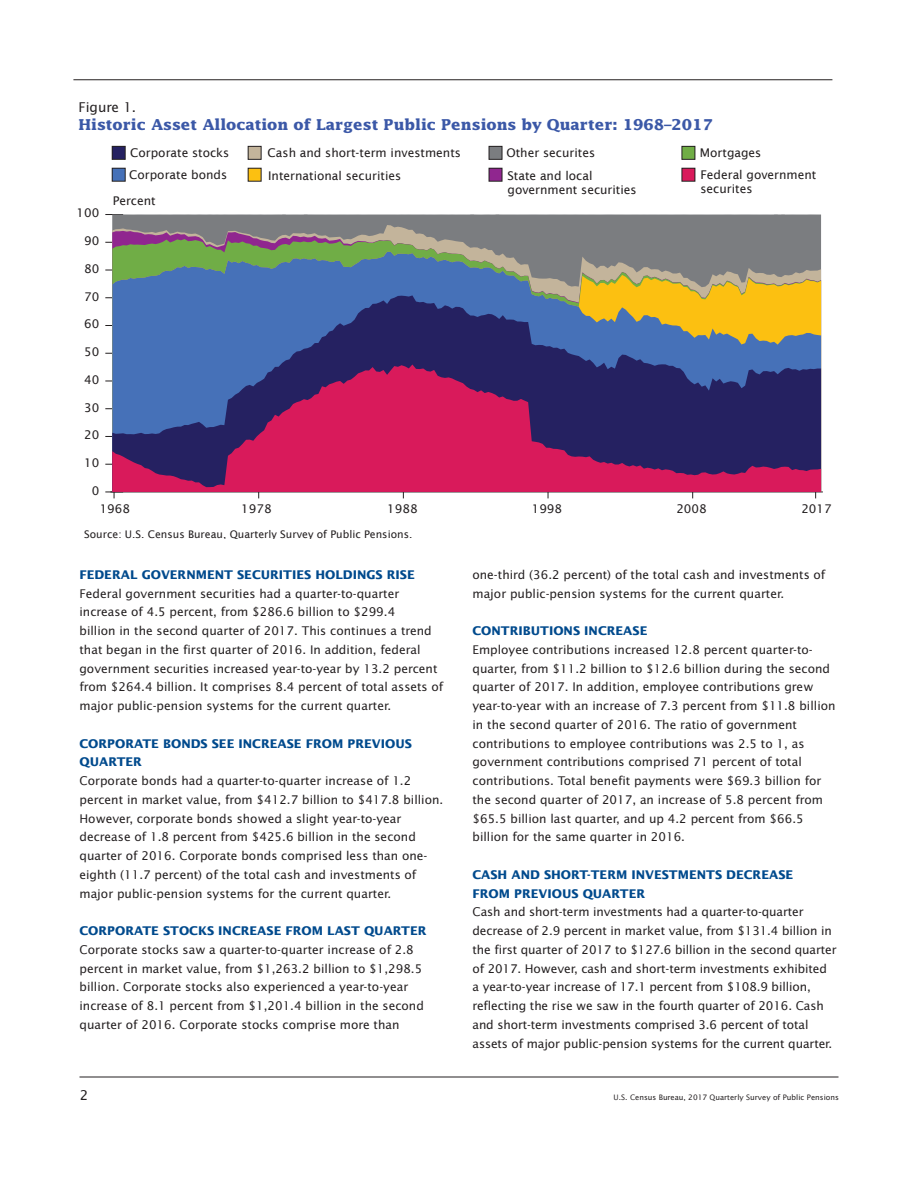
<style>
.page{position:relative;width:918px;height:1188px;background:#fff}
.page>*{position:absolute;margin:0;border:0;box-sizing:border-box;transform-origin:0 0}
.t1{font:700 15px "Lucida";color:#3b58a7}
.t2{font:13.5px "Lucida Sans Std";color:#231f20}
.t3{font:13.5px "Lucida Sans";color:#231f20}
.Subhead1{font:12px/18.8px "Lucida Sans";color:#231f20}
.body_text{font:12px/18.8px "Lucida Sans";color:#231f20}
.Subhead1-2{font:700 12px/18.8px "Lucida Sans";color:#004a8d}
.t4{font:10.5px "Lucida Sans";color:#231f20}
.t5{font:7.5px "Lucida Sans";color:#231f20}
</style>
<div class="page">
<hr style="left:80px;top:1077px;width:758px;height:1px;background:#231f20">
<hr style="left:73px;top:79px;width:759px;height:1px;background:#231f20">
<hr style="left:110px;top:492px;width:713px;height:1px;background:#231f20">
<svg style="left:105px;top:491px;width:18px;height:7px"></svg>
<svg style="left:112px;top:214px;width:709px;height:11px;background:#818285"></svg>
<div style="left:112px;top:225px;width:709px;height:6px;background:#7b7d80"></div>
<svg style="left:112px;top:231px;width:709px;height:8px;background:#877a85"></svg>
<svg style="left:112px;top:239px;width:709px;height:13px;background:#828674"></svg>
<svg style="left:112px;top:252px;width:709px;height:43px;background:#788c86"></svg>
<svg style="left:112px;top:295px;width:709px;height:70px;background:#5b6985"></svg>
<svg style="left:112px;top:365px;width:709px;height:127px;background:#782667"></svg>
<div style="left:112px;top:146px;width:13px;height:13px;background:#252161"></div>
<div style="left:112px;top:146px;width:13px;height:14px;border:1px solid #231f20"></div>
<div style="left:112px;top:168px;width:13px;height:13px;background:#4671b8"></div>
<div style="left:112px;top:168px;width:13px;height:13px;border:1px solid #231f20"></div>
<div style="left:248px;top:168px;width:13px;height:13px;background:#fcc011"></div>
<div style="left:248px;top:146px;width:13px;height:13px;background:#c3b49b"></div>
<div style="left:248px;top:146px;width:13px;height:14px;border:1px solid #231f20"></div>
<div style="left:489px;top:146px;width:13px;height:13px;background:#7b7d80"></div>
<div style="left:489px;top:146px;width:13px;height:14px;border:1px solid #231f20"></div>
<div style="left:489px;top:168px;width:13px;height:13px;background:#90268f"></div>
<div style="left:489px;top:168px;width:13px;height:13px;border:1px solid #231f20"></div>
<div style="left:682px;top:168px;width:13px;height:13px;background:#d91a5b"></div>
<div style="left:682px;top:168px;width:13px;height:13px;border:1px solid #231f20"></div>
<div style="left:682px;top:146px;width:13px;height:13px;background:#70ad46"></div>
<div style="left:682px;top:146px;width:13px;height:14px;border:1px solid #231f20"></div>
<p class="t2" style="left:78px;top:99px;width:59px">Figure 1.</p>
<p class="t1" style="left:78px;top:115px;width:636px">Historic Asset Allocation of Largest Public Pensions by Quarter: 1968–2017</p>
<p class="Subhead1" style="left:77px;top:204px;width:24px">100</p>
<p class="Subhead1" style="left:84px;top:231px;width:17px">90</p>
<p class="Subhead1" style="left:84px;top:259px;width:17px">80</p>
<p class="Subhead1" style="left:84px;top:287px;width:17px">70</p>
<p class="Subhead1" style="left:84px;top:315px;width:17px">60</p>
<p class="Subhead1" style="left:84px;top:342px;width:17px">50</p>
<p class="Subhead1" style="left:84px;top:370px;width:17px">40</p>
<p class="Subhead1" style="left:84px;top:398px;width:17px">30</p>
<p class="Subhead1" style="left:84px;top:426px;width:17px">20</p>
<p class="Subhead1" style="left:84px;top:453px;width:17px">10</p>
<p class="Subhead1" style="left:92px;top:481px;width:9px">0</p>
<p class="Subhead1" style="left:130px;top:143px;width:101px">Corporate stocks</p>
<p class="Subhead1" style="left:268px;top:141px;width:195px;line-height:22.6px">Cash and short-term investments<br>International securities</p>
<p class="Subhead1" style="left:507px;top:141px;width:90px;line-height:22.8px">Other securites<br>State and local</p>
<p class="Subhead1" style="left:508px;top:180px;width:131px">government securities</p>
<p class="Subhead1" style="left:129px;top:166px;width:99px">Corporate bonds</p>
<p class="Subhead1" style="left:113px;top:192px;width:44px">Percent</p>
<p class="Subhead1" style="left:700px;top:141px;width:118px;line-height:22px">Mortgages<br>Federal government</p>
<p class="Subhead1" style="left:700px;top:180px;width:54px">securites</p>
<p class="Subhead1" style="left:100px;top:500px;width:32px">1968</p>
<p class="Subhead1" style="left:241px;top:500px;width:32px">1978</p>
<p class="Subhead1" style="left:387px;top:500px;width:32px">1988</p>
<p class="Subhead1" style="left:532px;top:500px;width:32px">1998</p>
<p class="Subhead1" style="left:676px;top:500px;width:32px">2008</p>
<p class="Subhead1" style="left:801px;top:500px;width:32px">2017</p>
<p class="t4" style="left:84px;top:528px;width:330px">Source: U.S. Census Bureau, Quarterly Survey of Public Pensions.</p>
<p class="Subhead1-2" style="left:79px;top:566px;width:337px">FEDERAL GOVERNMENT SECURITIES HOLDINGS RISE</p>
<p class="body_text" style="left:79px;top:584px;width:365px">Federal government securities had a quarter-to-quarter increase of 4.5 percent, from $286.6 billion to $299.4<br>billion in the second quarter of 2017. This continues a trend that began in the first quarter of 2016. In addition, federal government securities increased year-to-year by 13.2 percent from $264.4 billion. It comprises 8.4 percent of total assets of major public-pension systems for the current quarter.</p>
<p class="Subhead1-2" style="left:79px;top:734px;width:334px">CORPORATE BONDS SEE INCREASE FROM PREVIOUS<br>QUARTER</p>
<p class="Subhead1" style="left:79px;top:772px;width:365px">Corporate bonds had a quarter-to-quarter increase of 1.2 percent in market value, from $412.7 billion to $417.8 billion.<br>However, corporate bonds showed a slight year-to-year decrease of 1.8 percent from $425.6 billion in the second quarter of 2016. Corporate bonds comprised less than one&shy;eighth (11.7 percent) of the total cash and investments of major public-pension systems for the current quarter.</p>
<p class="Subhead1-2" style="left:79px;top:922px;width:349px">CORPORATE STOCKS INCREASE FROM LAST QUARTER</p>
<p class="Subhead1" style="left:79px;top:940px;width:346px">Corporate stocks saw a quarter-to-quarter increase of 2.8 percent in market value, from $1,263.2 billion to $1,298.5 billion. Corporate stocks also experienced a year-to-year increase of 8.1 percent from $1,201.4 billion in the second quarter of 2016. Corporate stocks comprise more than</p>
<p class="Subhead1" style="left:472px;top:565px;width:354px">one-third (36.2 percent) of the total cash and investments of major public-pension systems for the current quarter.</p>
<p class="Subhead1-2" style="left:472px;top:622px;width:176px">CONTRIBUTIONS INCREASE</p>
<p class="Subhead1" style="left:472px;top:640px;width:365px">Employee contributions increased 12.8 percent quarter-to&shy;quarter, from $11.2 billion to $12.6 billion during the second quarter of 2017. In addition, employee contributions grew year-to-year with an increase of 7.3 percent from $11.8 billion in the second quarter of 2016. The ratio of government contributions to employee contributions was 2.5 to 1, as government contributions comprised 71 percent of total contributions. Total benefit payments were $69.3 billion for the second quarter of 2017, an increase of 5.8 percent from $65.5 billion last quarter, and up 4.2 percent from $66.5 billion for the same quarter in 2016.</p>
<p class="Subhead1-2" style="left:472px;top:865px;width:322px">CASH AND SHORT-TERM INVESTMENTS DECREASE<br>FROM PREVIOUS QUARTER</p>
<p class="Subhead1" style="left:472px;top:903px;width:366px">Cash and short-term investments had a quarter-to-quarter decrease of 2.9 percent in market value, from $131.4 billion in the first quarter of 2017 to $127.6 billion in the second quarter of 2017. However, cash and short-term investments exhibited<br>a year-to-year increase of 17.1 percent from $108.9 billion, reflecting the rise we saw in the fourth quarter of 2016. Cash and short-term investments comprised 3.6 percent of total assets of major public-pension systems for the current quarter.</p>
<p class="t3" style="left:80px;top:1087px;width:10px">2</p>
<p class="t5" style="left:614px;top:1093px;width:227px">U.S. Census Bureau, 2017 Quarterly Survey of Public Pensions</p>
</div>
